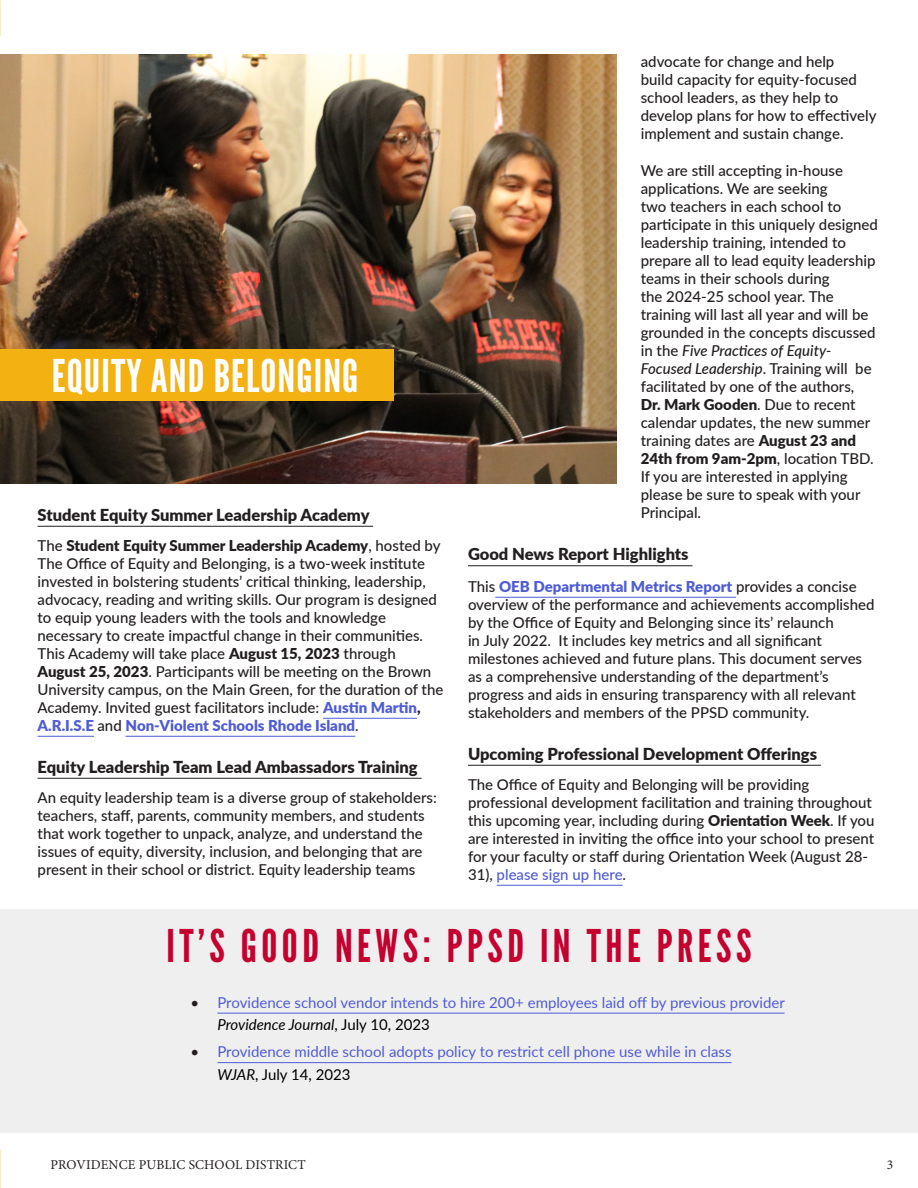
<style>
.page{position:relative;width:918px;height:1188px;background:#fff}
.page>*{position:absolute;margin:0;border:0;box-sizing:border-box;transform-origin:0 0}
.League_Gothic_24pt_B{font:45px "League Gothic";letter-spacing:.1em;color:#c5002e}
.t1{font:45px "League Gothic";letter-spacing:.025em;color:#fff}
.t2{font:900 16.5px "Lato";color:#231f20}
.t3{font:500 15px/18px "Lato";color:#231f20}
.t4{font:15px/22.5px "Lato";color:#4f5cd6}
.t5{font:13.5px "Minion Pro";letter-spacing:.01em;color:#231f20}
.s1{font-weight:900}
.s2{font-weight:900;color:#4f5cd6}
.s3{font-style:italic}
.s4{color:#4f5cd6}
.s5{color:#231f20}
.s6{font-style:italic;color:#000}
.s7{color:#000}
</style>
<div class="page">
<img style="left:0;top:55px;width:617px;height:428px">
<hr style="left:38px;top:526px;width:335px;height:1px;background:#231f20">
<hr style="left:323px;top:718px;width:94px;height:1px;background:#4f5cd6">
<hr style="left:38px;top:736px;width:56px;height:1px;background:#4f5cd6">
<hr style="left:126px;top:736px;width:229px;height:1px;background:#4f5cd6">
<hr style="left:38px;top:778px;width:384px;height:1px;background:#231f20">
<hr style="left:468px;top:565px;width:224px;height:1px;background:#231f20">
<hr style="left:499px;top:597px;width:233px;height:1px;background:#4f5cd6">
<hr style="left:468px;top:765px;width:353px;height:1px;background:#231f20">
<hr style="left:497px;top:885px;width:126px;height:1px;background:#4f5cd6">
<div style="left:0;top:350px;width:394px;height:51px;background:#f3b112"></div>
<div style="left:0;top:910px;width:918px;height:223px;background:#efefef"></div>
<hr style="left:217px;top:1013px;width:568px;height:1px;background:#4f5cd6">
<hr style="left:217px;top:1062px;width:515px;height:1px;background:#4f5cd6">
<p class="t1" style="left:52px;top:349px;width:308px">EQUITY AND BELONGING</p>
<p class="t2" style="left:38px;top:502px;width:334px">Student Equity Summer Leadership Academy</p>
<p class="t3" style="left:38px;top:536px;width:407px">The <span class="s1">Student Equity Summer Leadership Academy</span>, hosted by The Office of Equity and Belonging, is a two-week institute invested in bolstering students’ critical thinking, leadership, advocacy, reading and writing skills. Our program is designed to equip young leaders with the tools and knowledge necessary to create impactful change in their communities.<br>This Academy will take place <span class="s1">August 15, 2023</span> through <span class="s1">August 25, 2023</span>. Participants will be meeting on the Brown University campus, on the Main Green, for the duration of the Academy. Invited guest facilitators include: <span class="s2">Austin Martin</span><span class="s1">, </span><span class="s2">A.R.I.S.E</span> and <span class="s2">Non-Violent Schools Rhode Island</span>.</p>
<p class="t2" style="left:38px;top:754px;width:382px">Equity Leadership Team Lead Ambassadors Training</p>
<p class="t3" style="left:38px;top:788px;width:401px">An equity leadership team is a diverse group of stakeholders: teachers, staff, parents, community members, and students that work together to unpack, analyze, and understand the issues of equity, diversity, inclusion, and belonging that are present in their school or district. Equity leadership teams</p>
<p class="t3" style="left:641px;top:52px;width:237px">advocate for change and help<br>build capacity for equity-focused school leaders, as they help to develop plans for how to effectively implement and sustain change.</p>
<p class="t3" style="left:641px;top:161px;width:239px">We are still accepting in-house applications. We are seeking<br>two teachers in each school to participate in this uniquely designed leadership training, intended to prepare all to lead equity leadership teams in their schools during<br>the 2024-25 school year. The training will last all year and will be grounded in the concepts discussed in the <span class="s3">Five Practices of Equity-<br>Focused Leadership</span>. Training will be facilitated by one of the authors,<br><span class="s1">Dr. Mark Gooden</span>. Due to recent calendar updates, the new summer training dates are <span class="s1">August 23 and<br>24th from 9am-2pm</span>, location TBD.<br>If you are interested in applying please be sure to speak with your<br>Principal.</p>
<p class="t2" style="left:468px;top:542px;width:222px">Good News Report Highlights</p>
<p class="t3" style="left:468px;top:577px;width:408px">This <span class="s2">OEB Departmental Metrics Report</span> provides a concise overview of the performance and achievements accomplished by the Office of Equity and Belonging since its’ relaunch<br>in July 2022. It includes key metrics and all significant milestones achieved and future plans. This document serves as a comprehensive understanding of the department’s progress and aids in ensuring transparency with all relevant stakeholders and members of the PPSD community.</p>
<p class="t2" style="left:468px;top:741px;width:351px">Upcoming Professional Development Offerings</p>
<p class="t3" style="left:468px;top:775px;width:408px">The Office of Equity and Belonging will be providing professional development facilitation and training throughout this upcoming year, including during <span class="s1">Orientation Week</span>. If you are interested in inviting the office into your school to present for your faculty or staff during Orientation Week (August 28- 31), <span class="s4">please sign up here</span>.</p>
<p class="League_Gothic_24pt_B" style="left:166px;top:920px;width:587px">IT’S GOOD NEWS: PPSD IN THE PRESS</p>
<p class="t4" style="left:217px;top:990px;width:569px;text-indent:-27px"><span class="s5">•</span> Providence school vendor intends to hire 200+ employees laid off by previous provider<br><span class="s6">Providence Journal</span><span class="s7">, July 10, 2023</span></p>
<p class="t4" style="left:217px;top:1040px;width:516px;text-indent:-27px"><span class="s5">•</span> Providence middle school adopts policy to restrict cell phone use while in class<br><span class="s6">WJAR</span><span class="s7">, July 14, 2023</span></p>
<p class="t5" style="left:50px;top:1155px;width:257px">PROVIDENCE PUBLIC SCHOOL DISTRICT</p>
<p class="t5" style="left:887px;top:1155px;width:8px">3</p>
</div>
